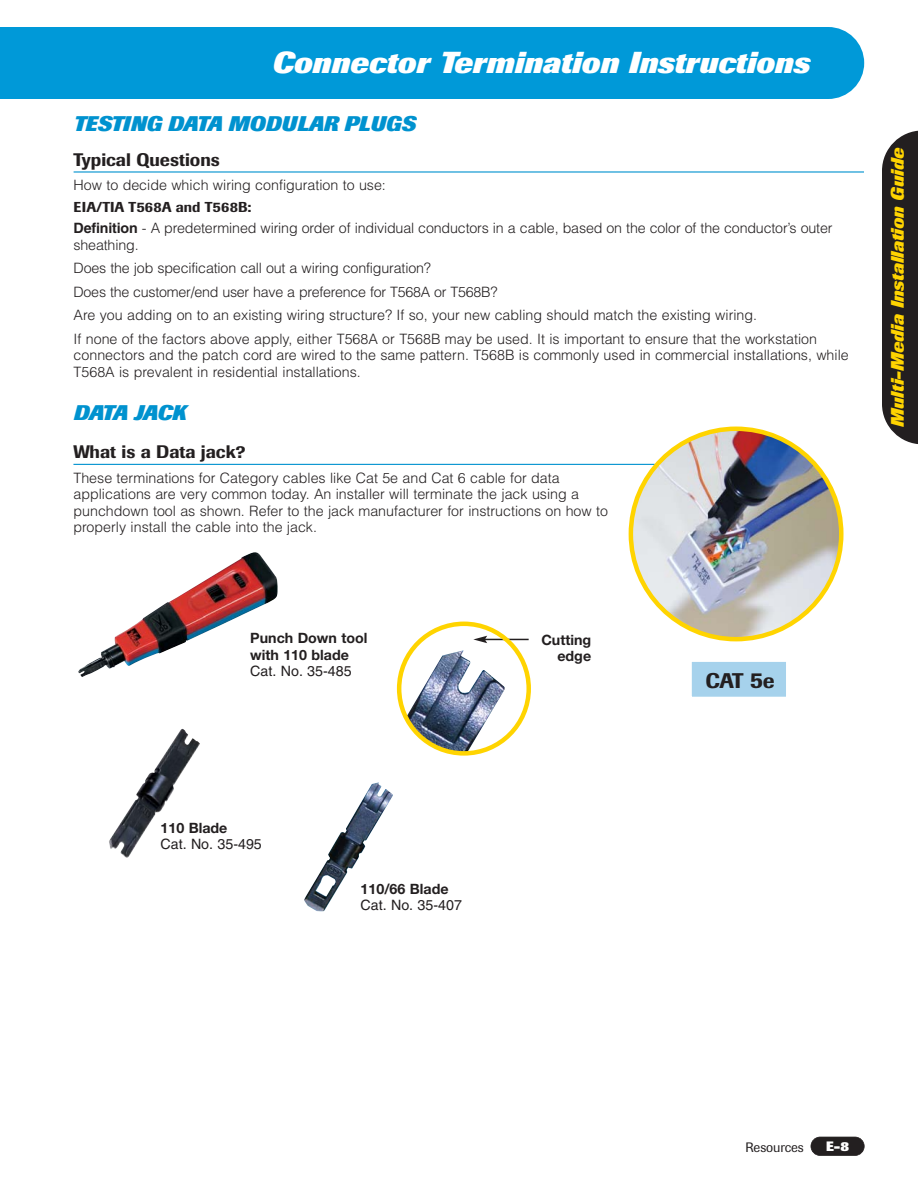
<style>
.page{position:relative;width:918px;height:1188px;background:#fff}
.page>*{position:absolute;margin:0;border:0;box-sizing:border-box;transform-origin:0 0}
.t1{font:italic 800 30px "Imago";color:#fff}
.t2{font:italic 800 21px "Imago";color:#0092cf}
.t3{font:italic 800 21px "Imago";letter-spacing:-.04em;color:#0092cf}
.t4{font:500 21px "Imago";color:#231f20}
.t5{font:500 18px "Imago";color:#231f20}
.t6{font:italic 800 18px "Imago";color:#ffd400}
.t7{font:300 14.25px/16.5px "Helvetica";color:#231f20}
.t8{font:700 14.25px/16.5px "Helvetica Neue";color:#231f20}
.t9{font:14.25px "Helvetica";color:#231f20}
.t10{font:500 14.25px "Imago";color:#231f20}
.t11{font:13.5px "Imago";letter-spacing:-.01em;color:#231f20}
.t12{font:800 13.5px "Imago";color:#fff}
.s1{font-weight:700}
.s2{font-size:22.5px}
</style>
<div class="page">
<img style="left:304px;top:782px;width:89px;height:129px">
<img style="left:78px;top:552px;width:200px;height:125px">
<div style="left:811px;top:1137px;width:53px;height:18px;background:#231f20;border-radius:9px"></div>
<div style="left:811px;top:1137px;width:54px;height:19px;border:2px solid #231f20;border-radius:10px"></div>
<div style="left:93px;top:27px;width:771px;height:72px;background:#0099d8"></div>
<svg style="left:882px;top:130px;width:36px;height:314px;background:#312d2e"></svg>
<div style="left:0;top:27px;width:93px;height:72px;background:#0099d8"></div>
<hr style="left:74px;top:171px;width:790px;height:2px;background:#0092cf">
<hr style="left:73px;top:464px;width:582px;height:1px;background:#0092cf">
<img style="left:109px;top:728px;width:91px;height:130px">
<div style="left:691px;top:661px;width:96px;height:36px;background:#a6d2ec"></div>
<div style="left:690px;top:660px;width:98px;height:38px;border:2px solid #fff"></div>
<img style="left:629px;top:427px;width:215px;height:214px">
<svg style="left:397px;top:622px;width:134px;height:134px"></svg>
<h1 class="t1" style="left:273px;top:52px;width:539px">Connector Termination Instructions</h1>
<h2 class="t2" style="left:74px;top:116px;width:344px">TESTING DATA MODULAR PLUGS</h2>
<p class="t5" style="left:74px;top:153px;width:148px">Typical Questions</p>
<p class="t7" style="left:74px;top:178px;width:314px">How to decide which wiring configuration to use:</p>
<p class="t10" style="left:74px;top:202px;width:179px">EIA/TIA T568A and T568B:</p>
<p class="t7" style="left:74px;top:221px;width:761px"><span class="s1">Definition</span> - A predetermined wiring order of individual conductors in a cable, based on the color of the conductor’s outer sheathing.</p>
<p class="t7" style="left:74px;top:258px;width:745px;line-height:23.5px">Does the job specification call out a wiring configuration?<br>Does the customer/end user have a preference for T568A or T568B?<br>Are you adding on to an existing wiring structure? If so, your new cabling should match the existing wiring.<br>If none of the factors above apply, either T568A or T568B may be used. It is important to ensure that the workstation</p>
<p class="t7" style="left:74px;top:349px;width:777px">connectors and the patch cord are wired to the same pattern. T568B is commonly used in commercial installations, while<br>T568A is prevalent in residential installations.</p>
<h2 class="t3" style="left:74px;top:405px;width:114px">DATA JACK</h2>
<p class="t5" style="left:73px;top:445px;width:174px">What is a Data jack?</p>
<p class="t7" style="left:73px;top:471px;width:536px">These terminations for Category cables like Cat 5e and Cat 6 cable for data applications are very common today. An installer will terminate the jack using a punchdown tool as shown. Refer to the jack manufacturer for instructions on how to properly install the cable into the jack.</p>
<p class="t8" style="left:250px;top:631px;width:119px">Punch Down tool with 110 blade</p>
<p class="t9" style="left:250px;top:666px;width:103px">Cat. No. 35-485</p>
<p class="t8" style="left:541px;top:633px;width:51px;text-align:right">Cutting edge</p>
<h2 class="t4" style="left:705px;top:673px;width:71px">CAT <span class="s2">5</span>e</h2>
<p class="t6" style="left:891px;top:427px;width:281px;rotate:-90deg">Multi-Media Installation Guide</p>
<p class="t8" style="left:161px;top:820px;width:68px">110 Blade</p>
<p class="t9" style="left:161px;top:839px;width:103px">Cat. No. 35-495</p>
<p class="t8" style="left:361px;top:882px;width:90px">110/66 Blade</p>
<p class="t9" style="left:361px;top:900px;width:103px">Cat. No. 35-407</p>
<p class="t11" style="left:746px;top:1143px;width:60px">Resources</p>
<p class="t12" style="left:826px;top:1141px;width:25px">E-8</p>
</div>
